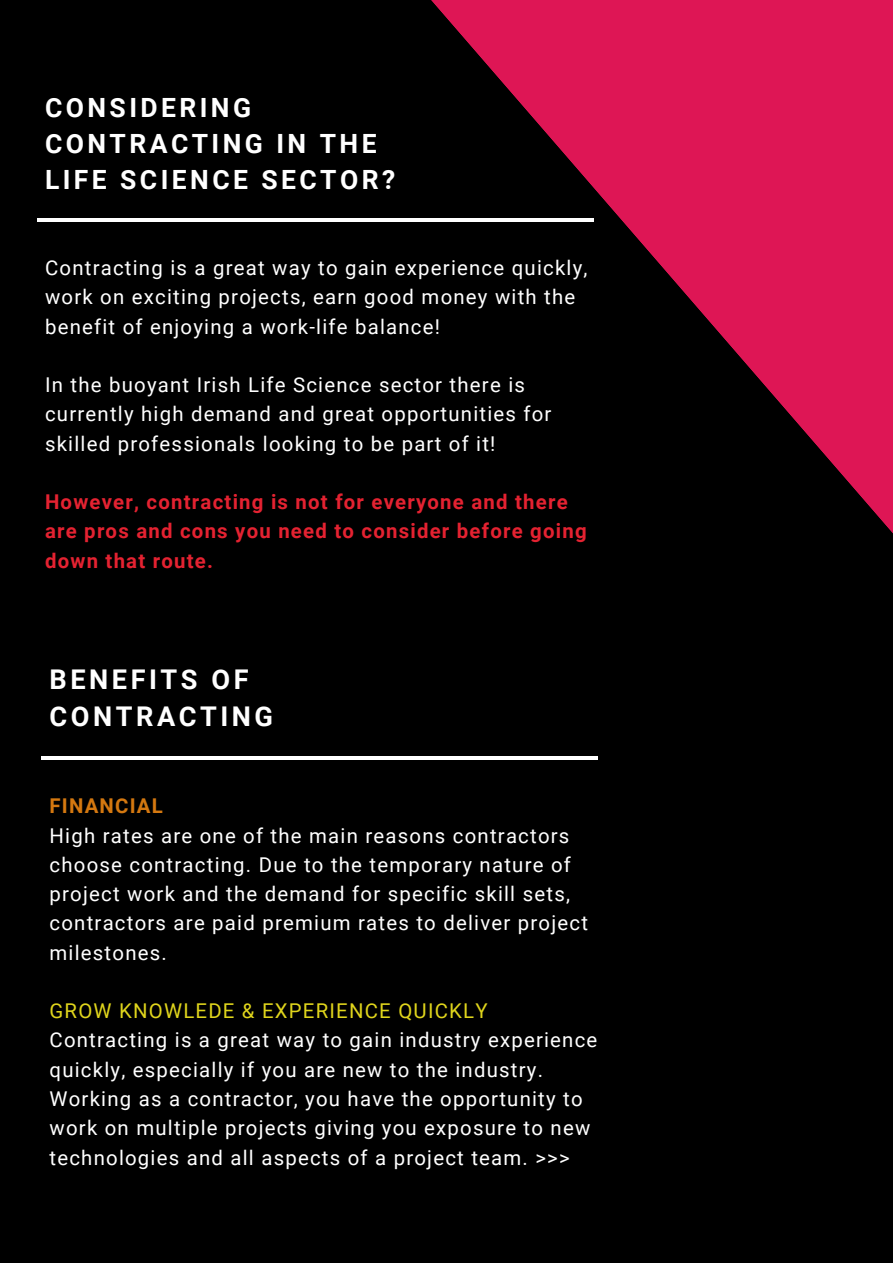
<style>
.page{position:relative;width:893px;height:1263px;background:#000}
.page>*{position:absolute;margin:0;border:0;box-sizing:border-box;transform-origin:0 0}
.t1{font:700 27.15px/37.2px "Roboto";letter-spacing:.13em;color:#fff}
.t2{font:700 26.55px/36px "Roboto";letter-spacing:.13em;color:#fff}
.t3{font:20.4px/29.2px "Roboto";letter-spacing:.06em;color:#fff}
.t4{font:700 20.4px/29.2px "Roboto";letter-spacing:.06em;color:#e42231}
.t5{font:20.4px "Roboto";letter-spacing:.06em;color:#e0d51c}
.t6{font:700 20.4px "Roboto";letter-spacing:.06em;color:#d47810}
</style>
<div class="page">
<svg style="left:431px;top:0;width:462px;height:534px"></svg>
<hr style="left:37px;top:218px;width:556px;height:4px;background:#fff">
<hr style="left:42px;top:757px;width:556px;height:3px;background:#fff">
<h2 class="t2" style="left:45px;top:90px;width:352px">CONSIDERING<br>CONTRACTING IN THE<br>LIFE SCIENCE SECTOR?</h2>
<p class="t3" style="left:45px;top:253px;width:544px">Contracting is a great way to gain experience quickly, work on exciting projects, earn good money with the benefit of enjoying a work-life balance!</p>
<p class="t3" style="left:45px;top:370px;width:508px">In the buoyant Irish Life Science sector there is currently high demand and great opportunities for skilled professionals looking to be part of it!</p>
<p class="t4" style="left:45px;top:488px;width:543px">However, contracting is not for everyone and there are pros and cons you need to consider before going down that route.</p>
<h1 class="t1" style="left:50px;top:661px;width:225px">BENEFITS OF<br>CONTRACTING</h1>
<p class="t6" style="left:50px;top:794px;width:115px">FINANCIAL</p>
<p class="t3" style="left:50px;top:821px;width:540px">High rates are one of the main reasons contractors choose contracting. Due to the temporary nature of project work and the demand for specific skill sets, contractors are paid premium rates to deliver project milestones.</p>
<p class="t5" style="left:50px;top:999px;width:440px">GROW KNOWLEDE &amp; EXPERIENCE QUICKLY</p>
<p class="t3" style="left:50px;top:1026px;width:549px">Contracting is a great way to gain industry experience quickly, especially if you are new to the industry.<br>Working as a contractor, you have the opportunity to work on multiple projects giving you exposure to new technologies and all aspects of a project team. &gt;&gt;&gt;</p>
</div>
